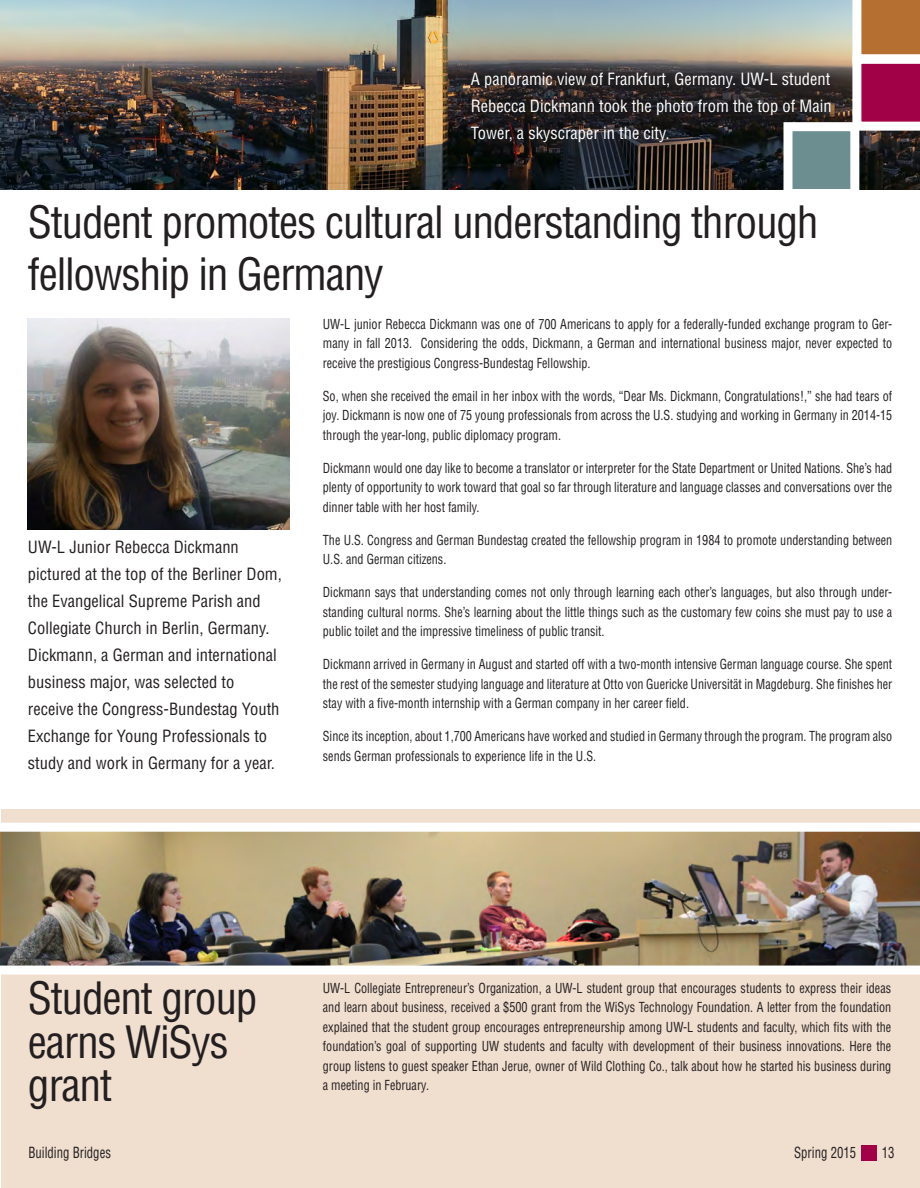
<style>
.page{position:relative;width:920px;height:1188px;background:#fff}
.page>*{position:absolute;margin:0;border:0;box-sizing:border-box;transform-origin:0 0}
.t1{font:condensed 43.5px/43.5px "Helvetica LT Std";letter-spacing:-.03em;color:#231f20}
.t2{font:condensed 16.5px/27px "Helvetica LT Std";color:#231f20}
.t3{font:condensed 16.5px/27px "Helvetica LT Std";color:#fff;text-align:justify}
.t4{font:condensed 15px "Helvetica LT Std";color:#231f20;scale:.85 1}
.t5{font:condensed 13.5px/19.5px "Helvetica LT Std";color:#231f20;text-align:justify;scale:.9 1}
</style>
<div class="page">
<div style="left:1px;top:809px;width:919px;height:379px;background:#f0decf"></div>
<div style="left:861px;top:1146px;width:15px;height:15px;background:#a10146"></div>
<img style="left:28px;top:319px;width:261px;height:210px">
<img style="left:0;top:823px;width:920px;height:151px">
<hr style="left:0;top:832px;width:1px;height:113px;background:#b57031">
<img style="left:1px;top:0;width:919px;height:190px">
<svg style="left:464px;top:65px;width:387px;height:97px;background:#282425"></svg>
<div style="left:783px;top:122px;width:76px;height:76px;background:#6d8e91;border:9px solid #fff"></div>
<svg style="left:852px;top:0;width:68px;height:131px"></svg>
<p class="t3" style="left:471px;top:65px;width:362px">A panoramic view of Frankfurt, Germany. UW-L student Rebecca Dickmann took the photo from the top of Main Tower, a skyscraper in the city.</p>
<p class="t1" style="left:28px;top:195px;width:792px;line-height:52.2px">Student promotes cultural understanding through fellowship in Germany</p>
<p class="t5" style="left:323px;top:314px;width:634px">UW-L junior Rebecca Dickmann was one of 700 Americans to apply for a federally-funded exchange program to Ger&shy;many in fall 2013. Considering the odds, Dickmann, a German and international business major, never expected to receive the prestigious Congress-Bundestag Fellowship.</p>
<p class="t5" style="left:323px;top:386px;width:634px">So, when she received the email in her inbox with the words, “Dear Ms. Dickmann, Congratulations!,” she had tears of joy. Dickmann is now one of 75 young professionals from across the U.S. studying and working in Germany in 2014-15 through the year-long, public diplomacy program.</p>
<p class="t5" style="left:323px;top:458px;width:634px">Dickmann would one day like to become a translator or interpreter for the State Department or United Nations. She’s had plenty of opportunity to work toward that goal so far through literature and language classes and conversations over the dinner table with her host family.</p>
<p class="t5" style="left:323px;top:530px;width:634px">The U.S. Congress and German Bundestag created the fellowship program in 1984 to promote understanding between<br>U.S. and German citizens.</p>
<p class="t5" style="left:323px;top:582px;width:634px">Dickmann says that understanding comes not only through learning each other’s languages, but also through under&shy;standing cultural norms. She’s learning about the little things such as the customary few coins she must pay to use a public toilet and the impressive timeliness of public transit.</p>
<p class="t5" style="left:323px;top:654px;width:634px">Dickmann arrived in Germany in August and started off with a two-month intensive German language course. She spent the rest of the semester studying language and literature at Otto von Guericke Universität in Magdeburg. She finishes her stay with a five-month internship with a German company in her career field.</p>
<p class="t5" style="left:323px;top:726px;width:634px">Since its inception, about 1,700 Americans have worked and studied in Germany through the program. The program also sends German professionals to experience life in the U.S.</p>
<p class="t2" style="left:28px;top:533px;width:255px">UW-L Junior Rebecca Dickmann pictured at the top of the Berliner Dom, the Evangelical Supreme Parish and Collegiate Church in Berlin, Germany.<br>Dickmann, a German and international business major, was selected to receive the Congress-Bundestag Youth Exchange for Young Professionals to study and work in Germany for a year.</p>
<p class="t1" style="left:28px;top:976px;width:231px">Student group earns WiSys grant</p>
<p class="t5" style="left:323px;top:978px;width:633px">UW-L Collegiate Entrepreneur’s Organization, a UW-L student group that encourages students to express their ideas and learn about business, received a $500 grant from the WiSys Technology Foundation. A letter from the foundation explained that the student group encourages entrepreneurship among UW-L students and faculty, which fits with the foundation’s goal of supporting UW students and faculty with development of their business innovations. Here the group listens to guest speaker Ethan Jerue, owner of Wild Clothing Co., talk about how he started his business during a meeting in February.</p>
<p class="t4" style="left:28px;top:1143px;width:99px">Building Bridges</p>
<p class="t4" style="left:794px;top:1143px;width:74px">Spring 2015</p>
<p class="t4" style="left:881px;top:1143px;width:16px">13</p>
</div>
